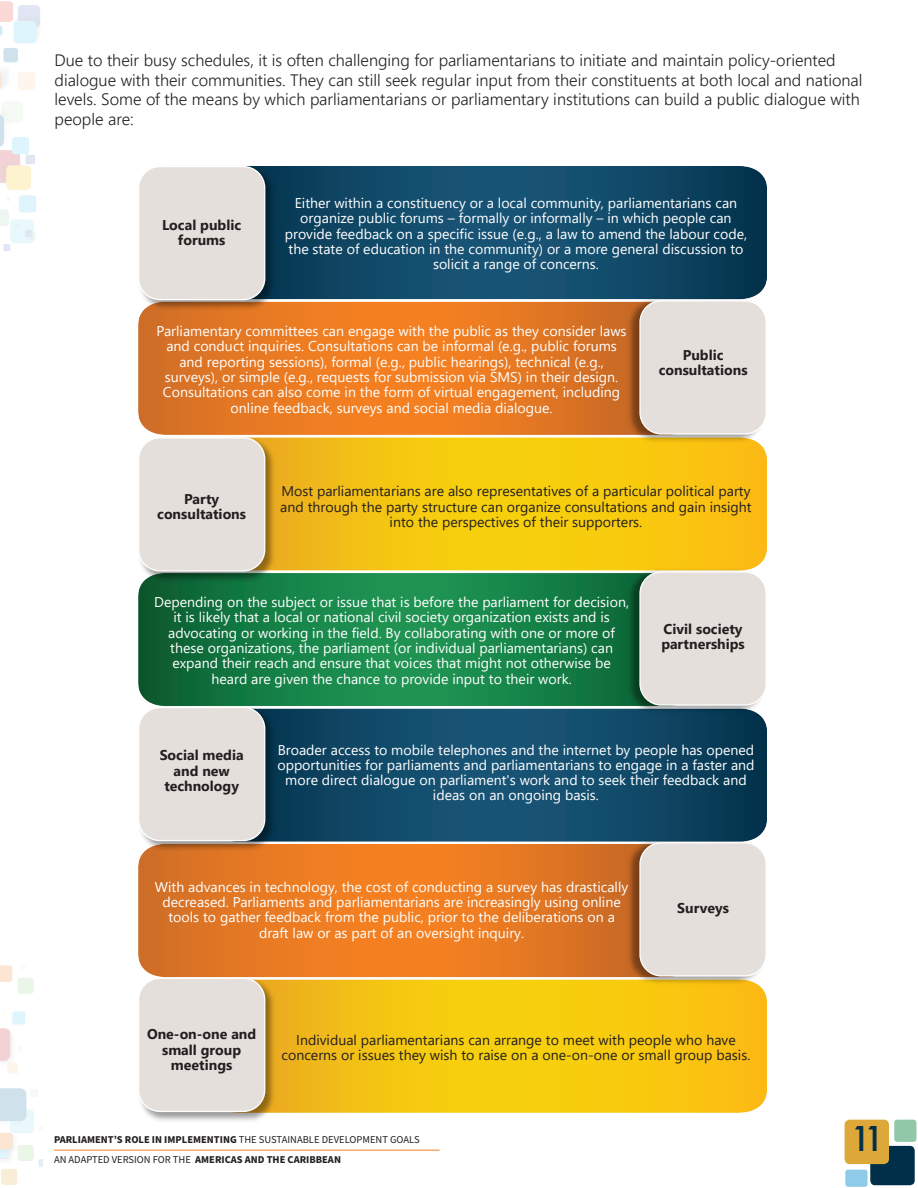
<style>
.page{position:relative;width:918px;height:1188px;background:#fff}
.page>*{position:absolute;margin:0;border:0;box-sizing:border-box;transform-origin:0 0}
.t1{font:500 37.5px "Futura PT";color:#013049}
.Paragraph_A{font:300 16.5px/19.5px "Segoe UI";color:#231f20}
.t2{font:14.1px/15.3px "Segoe UI";color:#fff;text-align:center}
.t3{font:14.1px/15.3px "Segoe UI";color:#231f20;text-align:center}
.t4{font:700 14.1px/15.3px "Segoe UI";color:#231f20;text-align:center}
.t5{font:700 10.5px "Source Sans Pro";color:#231f20}
.s1{font-weight:400}
</style>
<div class="page">
<div style="left:870px;top:1146px;width:45px;height:39px;background:#003049;border-radius:5px"></div>
<div style="left:845px;top:1120px;width:44px;height:44px;background:#dea73a;border-radius:5px"></div>
<div style="left:845px;top:1170px;width:23px;height:17px;background:#8dcbe9;border-radius:3px"></div>
<div style="left:894px;top:1120px;width:22px;height:22px;background:#91c8a8;border-radius:3px"></div>
<hr style="left:54px;top:1150px;width:386px;height:1px;background:#f57f21">
<img style="left:0;top:1px;width:43px;height:1184px">
<img style="left:138px;top:166px;width:628px;height:947px">
<img style="left:625px;top:294px;width:141px;height:151px">
<div style="left:640px;top:301px;width:126px;height:133px;background:#e4dfda;border-radius:21px"></div>
<div style="left:639px;top:300px;width:128px;height:135px;border:1px solid #fff;border-radius:21px"></div>
<img style="left:625px;top:565px;width:141px;height:152px">
<div style="left:640px;top:572px;width:126px;height:133px;background:#e4dfda;border-radius:21px"></div>
<div style="left:639px;top:571px;width:128px;height:135px;border:1px solid #fff;border-radius:21px"></div>
<img style="left:138px;top:433px;width:142px;height:152px">
<div style="left:139px;top:438px;width:126px;height:133px;background:#e4dfda;border-radius:21px"></div>
<div style="left:138px;top:437px;width:127px;height:135px;border:1px solid #fff;border-radius:21px"></div>
<img style="left:138px;top:704px;width:142px;height:152px">
<div style="left:139px;top:708px;width:126px;height:133px;background:#e4dfda;border-radius:21px"></div>
<div style="left:138px;top:707px;width:127px;height:134px;border:1px solid #fff;border-radius:21px"></div>
<img style="left:625px;top:836px;width:141px;height:152px">
<div style="left:640px;top:843px;width:126px;height:133px;background:#e4dfda;border-radius:21px"></div>
<div style="left:639px;top:842px;width:128px;height:135px;border:1px solid #fff;border-radius:21px"></div>
<img style="left:138px;top:974px;width:142px;height:147px">
<div style="left:139px;top:978px;width:126px;height:133px;background:#e4dfda;border-radius:21px"></div>
<div style="left:138px;top:978px;width:127px;height:134px;border:1px solid #fff;border-radius:21px"></div>
<img style="left:138px;top:166px;width:142px;height:149px">
<div style="left:139px;top:167px;width:126px;height:133px;background:#e4dfda;border-radius:21px"></div>
<div style="left:138px;top:166px;width:127px;height:134px;border:1px solid #fff;border-radius:21px"></div>
<p class="Paragraph_A" style="left:55px;top:49px;width:810px">Due to their busy schedules, it is often challenging for parliamentarians to initiate and maintain policy-oriented dialogue with their communities. They can still seek regular input from their constituents at both local and national levels. Some of the means by which parliamentarians or parliamentary institutions can build a public dialogue with people are:</p>
<p class="t4" style="left:162px;top:216px;width:81px">Local public forums</p>
<p class="t2" style="left:285px;top:194px;width:464px">Either within a constituency or a local community, parliamentarians can organize public forums – formally or informally – in which people can provide feedback on a specific issue (e.g., a law to amend the labour code, the state of education in the community) or a more general discussion to solicit a range of concerns.</p>
<p class="t2" style="left:157px;top:322px;width:471px">Parliamentary committees can engage with the public as they consider laws and conduct inquiries. Consultations can be informal (e.g., public forums and reporting sessions), formal (e.g., public hearings), technical (e.g., surveys), or simple (e.g., requests for submission via SMS) in their design.<br>Consultations can also come in the form of virtual engagement, including online feedback, surveys and social media dialogue.</p>
<p class="t4" style="left:659px;top:346px;width:90px">Public consultations</p>
<p class="t4" style="left:157px;top:490px;width:90px">Party consultations</p>
<p class="t3" style="left:280px;top:483px;width:473px">Most parliamentarians are also representatives of a particular political party and through the party structure can organize consultations and gain insight into the perspectives of their supporters.</p>
<p class="t2" style="left:154px;top:593px;width:476px">Depending on the subject or issue that is before the parliament for decision, it is likely that a local or national civil society organization exists and is advocating or working in the field. By collaborating with one or more of these organizations, the parliament (or individual parliamentarians) can expand their reach and ensure that voices that might not otherwise be heard are given the chance to provide input to their work.</p>
<p class="t4" style="left:661px;top:620px;width:85px;text-align:left">Civil society partnerships</p>
<p class="t4" style="left:160px;top:747px;width:85px">Social media and new technology</p>
<p class="t2" style="left:277px;top:741px;width:479px">Broader access to mobile telephones and the internet by people has opened opportunities for parliaments and parliamentarians to engage in a faster and more direct dialogue on parliament's work and to seek their feedback and ideas on an ongoing basis.</p>
<p class="t2" style="left:155px;top:878px;width:475px">With advances in technology, the cost of conducting a survey has drastically decreased. Parliaments and parliamentarians are increasingly using online tools to gather feedback from the public, prior to the deliberations on a draft law or as part of an oversight inquiry.</p>
<p class="t4" style="left:677px;top:899px;width:53px">Surveys</p>
<p class="t4" style="left:147px;top:1026px;width:111px">One-on-one and small group meetings</p>
<p class="t3" style="left:282px;top:1031px;width:470px">Individual parliamentarians can arrange to meet with people who have concerns or issues they wish to raise on a one-on-one or small group basis.</p>
<p class="t5" style="left:54px;top:1132px;width:367px">PARLIAMENT’S ROLE IN IMPLEMENTING <span class="s1">THE SUSTAINABLE DEVELOPMENT GOALS</span></p>
<p class="t5" style="left:54px;top:1152px;width:289px"><span class="s1">AN ADAPTED VERSION FOR THE</span> AMERICAS AND THE CARIBBEAN</p>
<h1 class="t1" style="left:850px;top:1116px;width:36px">11</h1>
</div>
